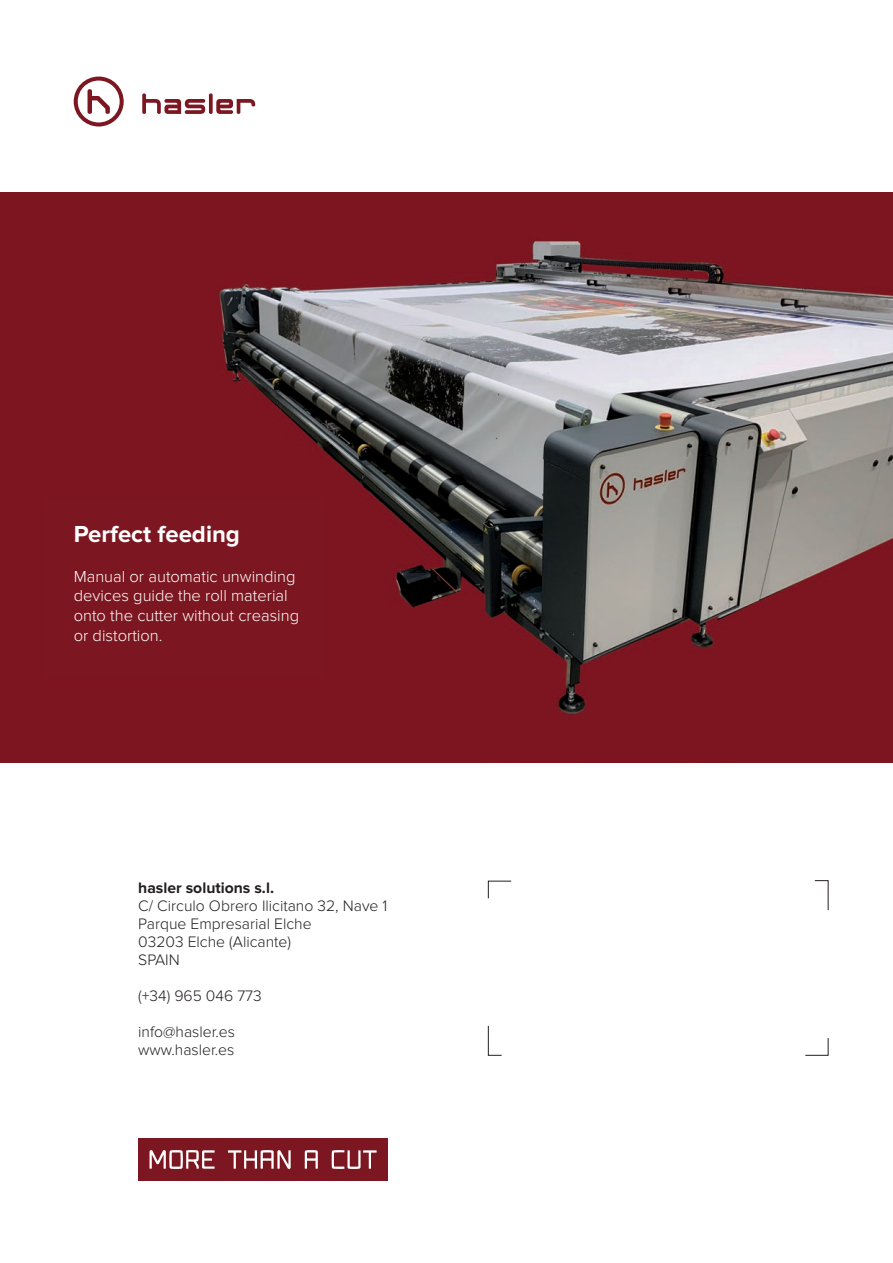
<style>
.page{position:relative;width:893px;height:1263px;background:#fff}
.page>*{position:absolute;margin:0;border:0;box-sizing:border-box;transform-origin:0 0}
.t1{font:700 24px "Proxima Nova";color:#fff}
.t2{font:300 16.5px/19.8px "Proxima Nova";color:#fff}
.t3{font:300 15.75px/18px "Proxima Nova";color:#231f20}
.t4{font:700 15.75px "Proxima Nova";color:#231f20}
</style>
<div class="page">
<img style="left:0;top:192px;width:893px;height:571px">
<svg style="left:74px;top:76px;width:50px;height:51px"></svg>
<svg style="left:142px;top:93px;width:63px;height:21px"></svg>
<svg style="left:209px;top:93px;width:4px;height:21px"></svg>
<svg style="left:216px;top:99px;width:39px;height:15px"></svg>
<svg style="left:814px;top:880px;width:15px;height:31px"></svg>
<svg style="left:488px;top:1025px;width:14px;height:31px"></svg>
<svg style="left:805px;top:1038px;width:24px;height:18px"></svg>
<svg style="left:488px;top:880px;width:24px;height:19px"></svg>
<div style="left:138px;top:1138px;width:250px;height:43px;background:#7c1621"></div>
<svg style="left:305px;top:1150px;width:13px;height:19px"></svg>
<svg style="left:150px;top:1150px;width:65px;height:19px"></svg>
<svg style="left:228px;top:1150px;width:63px;height:19px"></svg>
<svg style="left:332px;top:1150px;width:45px;height:19px"></svg>
<h1 class="t1" style="left:74px;top:520px;width:168px">Perfect feeding</h1>
<p class="t2" style="left:74px;top:566px;width:227px">Manual or automatic unwinding devices guide the roll material onto the cutter without creasing or distortion.</p>
<p class="t4" style="left:138px;top:878px;width:137px">hasler solutions s.l.</p>
<p class="t3" style="left:138px;top:897px;width:251px">C/ Circulo Obrero Ilicitano 32, Nave 1<br>Parque Empresarial Elche<br>03203 Elche (Alicante)<br>SPAIN</p>
<p class="t3" style="left:138px;top:987px;width:125px">(+34) 965 046 773</p>
<p class="t3" style="left:138px;top:1023px;width:98px">info@hasler.es www.hasler.es</p>
</div>
